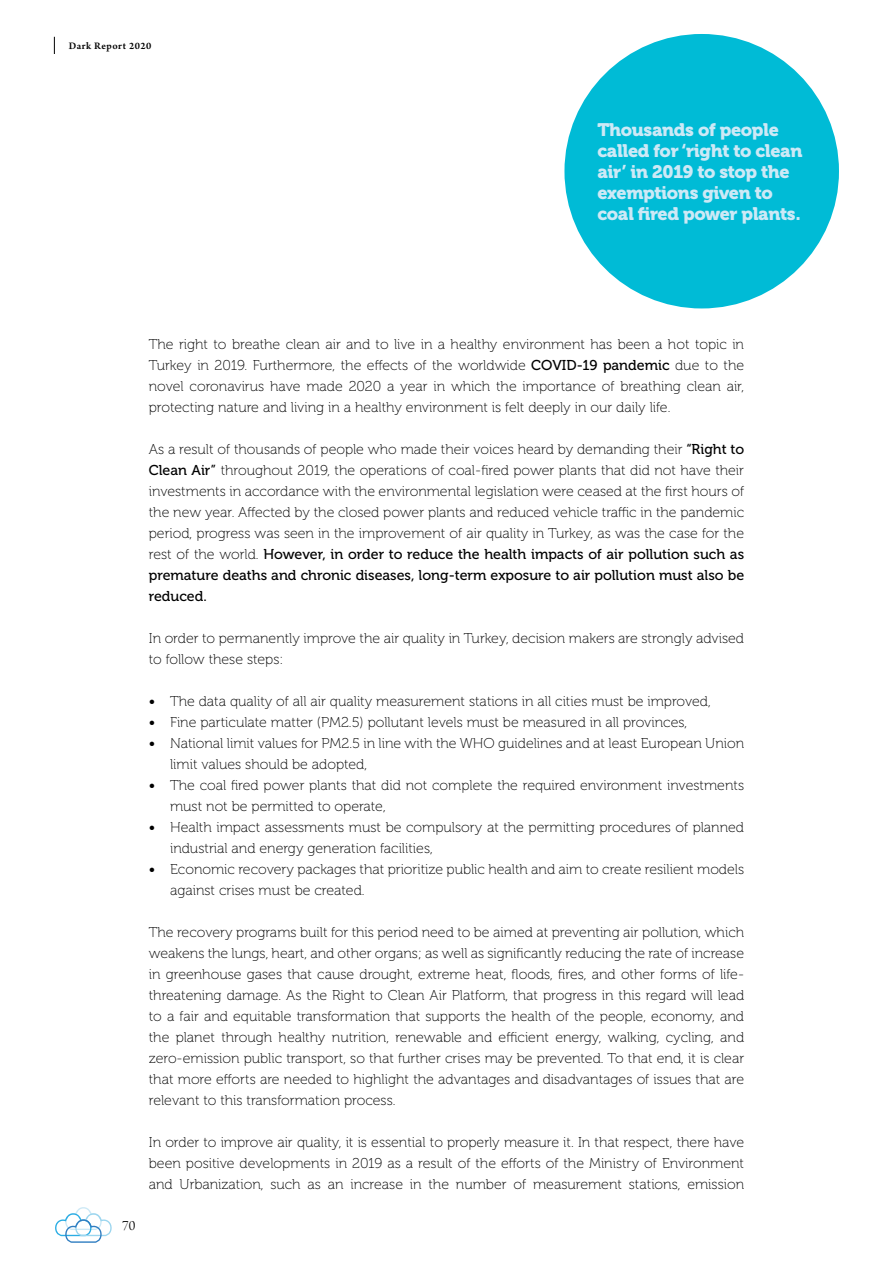
<style>
.page{position:relative;width:893px;height:1263px;background:#fff}
.page>*{position:absolute;margin:0;border:0;box-sizing:border-box;transform-origin:0 0}
.t1{font:18px/21px "Museo 900";letter-spacing:-.02em;color:#cde9f6}
.t2{font:15px "Arno Pro Light Display";color:#000}
.t3{font:14.25px/21px "Museo 100";color:#000}
.t4{font:14.25px/21px "Museo 500";color:#000;text-align:justify}
.t5{font:600 10.5px "Arno Pro";letter-spacing:.05em;color:#000}
.s1{font-family:"Museo 500"}
.s2{font-family:"Museo 100"}
</style>
<div class="page">
<svg style="left:54px;top:37px;width:1px;height:17px"></svg>
<svg style="left:55px;top:1207px;width:57px;height:36px"></svg>
<div style="left:564px;top:34px;width:275px;height:274px;background:#00bbd6;border-radius:50%"></div>
<p class="t5" style="left:69px;top:40px;width:84px">Dark Report 2020</p>
<p class="t1" style="left:597px;top:119px;width:207px">Thousands of people called for ‘right to clean air’ in 2019 to stop the exemptions given to coal fired power plants.</p>
<p class="t2" style="left:122px;top:1217px;width:15px">70</p>
<p class="t3" style="left:149px;top:334px;width:597px;text-align:justify">The right to breathe clean air and to live in a healthy environment has been a hot topic in Turkey in 2019. Furthermore, the effects of the worldwide <span class="s1">COVID-19 pandemic</span> due to the novel coronavirus have made 2020 a year in which the importance of breathing clean air, protecting nature and living in a healthy environment is felt deeply in our daily life.</p>
<p class="t3" style="left:149px;top:439px;width:597px;text-align:justify">As a result of thousands of people who made their voices heard by demanding their <span class="s1">“Right to Clean Air”</span> throughout 2019, the operations of coal-fired power plants that did not have their investments in accordance with the environmental legislation were ceased at the first hours of the new year. Affected by the closed power plants and reduced vehicle traffic in the pandemic period, progress was seen in the improvement of air quality in Turkey, as was the case for the</p>
<p class="t4" style="left:149px;top:544px;width:597px"><span class="s2">rest of the world.</span> However, in order to reduce the health impacts of air pollution such as premature deaths and chronic diseases, long-term exposure to air pollution must also be reduced.</p>
<p class="t3" style="left:149px;top:628px;width:597px">In order to permanently improve the air quality in Turkey, decision makers are strongly advised to follow these steps:</p>
<p class="t3" style="left:149px;top:691px;width:563px"><span class="s1">•</span> The data quality of all air quality measurement stations in all cities must be improved,</p>
<p class="t3" style="left:149px;top:712px;width:540px"><span class="s1">•</span> Fine particulate matter (PM2.5) pollutant levels must be measured in all provinces,</p>
<p class="t3" style="left:170px;top:733px;width:576px;text-indent:-21px"><span class="s1">•</span> National limit values for PM2.5 in line with the WHO guidelines and at least European Union limit values should be adopted,</p>
<p class="t3" style="left:170px;top:775px;width:575px;text-indent:-21px"><span class="s1">•</span> The coal fired power plants that did not complete the required environment investments must not be permitted to operate,</p>
<p class="t3" style="left:170px;top:817px;width:575px;text-indent:-21px"><span class="s1">•</span> Health impact assessments must be compulsory at the permitting procedures of planned industrial and energy generation facilities,</p>
<p class="t3" style="left:170px;top:859px;width:576px;text-indent:-21px"><span class="s1">•</span> Economic recovery packages that prioritize public health and aim to create resilient models against crises must be created.</p>
<p class="t3" style="left:149px;top:922px;width:597px;text-align:justify">The recovery programs built for this period need to be aimed at preventing air pollution, which weakens the lungs, heart, and other organs; as well as significantly reducing the rate of increase in greenhouse gases that cause drought, extreme heat, floods, fires, and other forms of life&shy;threatening damage. As the Right to Clean Air Platform, that progress in this regard will lead to a fair and equitable transformation that supports the health of the people, economy, and the planet through healthy nutrition, renewable and efficient energy, walking, cycling, and zero-emission public transport, so that further crises may be prevented. To that end, it is clear that more efforts are needed to highlight the advantages and disadvantages of issues that are relevant to this transformation process.</p>
<p class="t3" style="left:149px;top:1132px;width:597px;text-align:justify">In order to improve air quality, it is essential to properly measure it. In that respect, there have been positive developments in 2019 as a result of the efforts of the Ministry of Environment and Urbanization, such as an increase in the number of measurement stations, emission</p>
</div>
